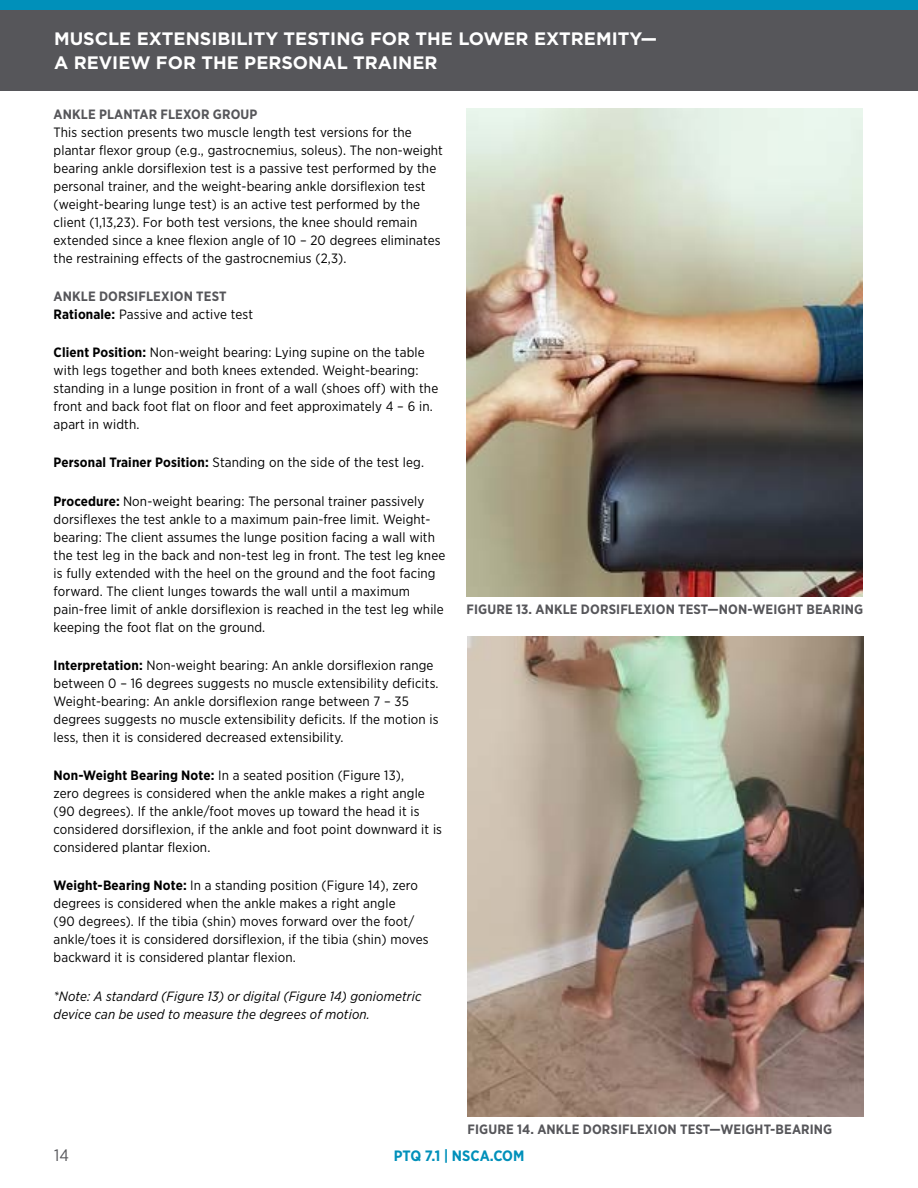
<style>
.page{position:relative;width:918px;height:1188px;background:#fff}
.page>*{position:absolute;margin:0;border:0;box-sizing:border-box;transform-origin:0 0}
.t1{font:700 18px/24px "Gotham";color:#fff}
.t2{font:16.5px "Gotham Narrow";color:#56565a}
.t3{font:700 15px "Gotham Narrow";color:#0090ba}
.t4{font:13.5px/18px "Gotham Narrow";letter-spacing:.01em;color:#000}
.t5{font:700 13.5px/18px "Gotham Narrow";letter-spacing:.01em;color:#56565a}
.t6{font:italic 13.5px/18px "Gotham Narrow";letter-spacing:.01em;color:#000}
.s1{color:#000}
.s2{font-weight:400;color:#000}
.s3{font-weight:700}
</style>
<div class="page">
<div style="left:0;top:0;width:918px;height:17px;background:#0090ba"></div>
<div style="left:0;top:10px;width:918px;height:81px;background:#56565a"></div>
<img style="left:467px;top:108px;width:396px;height:488px">
<img style="left:468px;top:636px;width:396px;height:480px">
<h1 class="t1" style="left:54px;top:27px;width:604px">MUSCLE EXTENSIBILITY TESTING FOR THE LOWER EXTREMITY—<br>A REVIEW FOR THE PERSONAL TRAINER</h1>
<p class="t5" style="left:54px;top:105px;width:205px">ANKLE PLANTAR FLEXOR GROUP</p>
<p class="t4" style="left:54px;top:123px;width:391px">This section presents two muscle length test versions for the plantar flexor group (e.g., gastrocnemius, soleus). The non-weight bearing ankle dorsiflexion test is a passive test performed by the personal trainer, and the weight-bearing ankle dorsiflexion test (weight-bearing lunge test) is an active test performed by the client (1,13,23). For both test versions, the knee should remain extended since a knee flexion angle of 10 – 20 degrees eliminates the restraining effects of the gastrocnemius (2,3).</p>
<p class="t5" style="left:54px;top:287px;width:201px">ANKLE DORSIFLEXION TEST<br><span class="s1">Rationale:</span> <span class="s2">Passive and active test</span></p>
<p class="t4" style="left:54px;top:343px;width:386px"><span class="s3">Client Position:</span> Non-weight bearing: Lying supine on the table with legs together and both knees extended. Weight-bearing: standing in a lunge position in front of a wall (shoes off) with the front and back foot flat on floor and feet approximately 4 – 6 in. apart in width.</p>
<p class="t4" style="left:54px;top:453px;width:372px"><span class="s3">Personal Trainer Position:</span> Standing on the side of the test leg.</p>
<p class="t4" style="left:54px;top:492px;width:393px"><span class="s3">Procedure:</span> Non-weight bearing: The personal trainer passively dorsiflexes the test ankle to a maximum pain-free limit. Weight&shy;bearing: The client assumes the lunge position facing a wall with the test leg in the back and non-test leg in front. The test leg knee is fully extended with the heel on the ground and the foot facing forward. The client lunges towards the wall until a maximum pain-free limit of ankle dorsiflexion is reached in the test leg while keeping the foot flat on the ground.</p>
<p class="t4" style="left:54px;top:656px;width:387px"><span class="s3">Interpretation:</span> Non-weight bearing: An ankle dorsiflexion range between 0 – 16 degrees suggests no muscle extensibility deficits.<br>Weight-bearing: An ankle dorsiflexion range between 7 – 35 degrees suggests no muscle extensibility deficits. If the motion is less, then it is considered decreased extensibility.</p>
<p class="t4" style="left:54px;top:766px;width:390px"><span class="s3">Non-Weight Bearing Note:</span> In a seated position (Figure 13),<br>zero degrees is considered when the ankle makes a right angle (90 degrees). If the ankle/foot moves up toward the head it is considered dorsiflexion, if the ankle and foot point downward it is considered plantar flexion.</p>
<p class="t4" style="left:54px;top:876px;width:376px"><span class="s3">Weight-Bearing Note:</span> In a standing position (Figure 14), zero degrees is considered when the ankle makes a right angle<br>(90 degrees). If the tibia (shin) moves forward over the foot/ ankle/toes it is considered dorsiflexion, if the tibia (shin) moves backward it is considered plantar flexion.</p>
<p class="t6" style="left:54px;top:987px;width:369px">*Note: A standard (Figure 13) or digital (Figure 14) goniometric device can be used to measure the degrees of motion.</p>
<p class="t5" style="left:467px;top:600px;width:398px">FIGURE 13. ANKLE DORSIFLEXION TEST—NON-WEIGHT BEARING</p>
<p class="t5" style="left:468px;top:1120px;width:366px">FIGURE 14. ANKLE DORSIFLEXION TEST—WEIGHT-BEARING</p>
<p class="t2" style="left:54px;top:1145px;width:16px">14</p>
<p class="t3" style="left:394px;top:1146px;width:132px">PTQ 7.1 | NSCA.COM</p>
</div>
